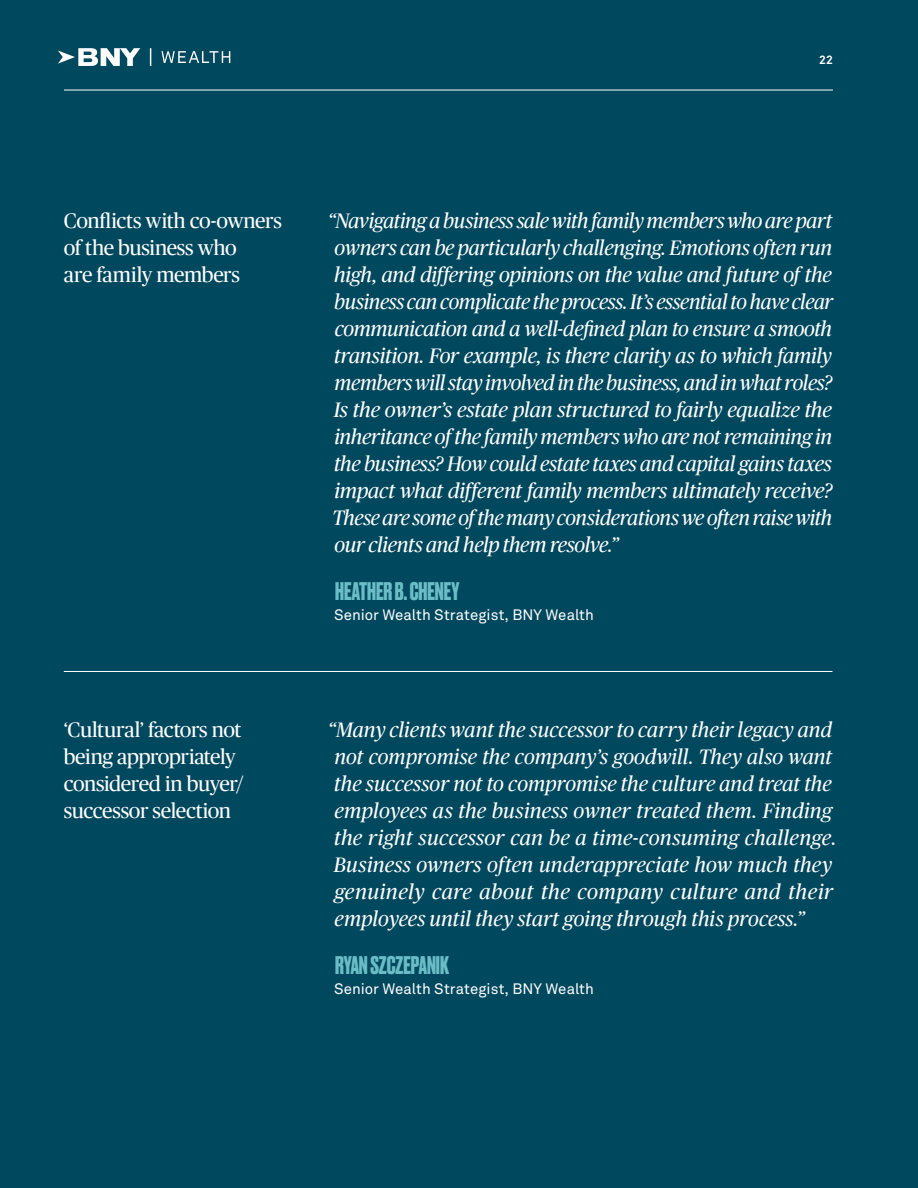
<style>
.page{position:relative;width:918px;height:1188px;background:#00485e}
.page>*{position:absolute;margin:0;border:0;box-sizing:border-box;transform-origin:0 0}
.t1{font:700 24px "Druk";color:#6abdc6}
.t2{font:italic 21px/27px "Publico Pro";letter-spacing:.005em;color:#fff;text-align:justify}
.t3{font:21px/27px "Publico Pro";letter-spacing:-.02em;color:#fff}
.t4{font:15px "Akkurat Pro";color:#fff}
.t5{font:700 12px "Akkurat Pro";color:#fff}
</style>
<div class="page">
<svg style="left:58px;top:48px;width:172px;height:18px"></svg>
<hr style="left:64px;top:90px;width:769px;height:1px;background:#fff">
<hr style="left:64px;top:671px;width:769px;height:1px;background:#fff">
<p class="t5" style="left:819px;top:52px;width:15px">22</p>
<p class="t3" style="left:64px;top:206px;width:220px">Conflicts with co-owners of the business who<br>are family members</p>
<p class="t3" style="left:64px;top:715px;width:182px">‘Cultural’ factors not being appropriately considered in buyer/ successor selection</p>
<p class="t2" style="left:328px;top:206px;width:507px">“Navigating a business sale with family members who are part owners can be particularly challenging. Emotions often run high, and differing opinions on the value and future of the business can complicate the process. It’s essential to have clear communication and a well-defined plan to ensure a smooth transition. For example, is there clarity as to which family members will stay involved in the business, and in what roles?<br>Is the owner’s estate plan structured to fairly equalize the inheritance of the family members who are not remaining in the business? How could estate taxes and capital gains taxes impact what different family members ultimately receive?<br>These are some of the many considerations we often raise with our clients and help them resolve.”</p>
<p class="t1" style="left:335px;top:575px;width:125px">HEATHER B. CHENEY</p>
<p class="t4" style="left:334px;top:606px;width:261px">Senior Wealth Strategist, BNY Wealth</p>
<p class="t2" style="left:328px;top:715px;width:510px;text-align:left">“Many clients want the successor to carry their legacy and not compromise the company’s goodwill. They also want the successor not to compromise the culture and treat the employees as the business owner treated them. Finding the right successor can be a time-consuming challenge.<br>Business owners often underappreciate how much they genuinely care about the company culture and their employees until they start going through this process.”</p>
<p class="t1" style="left:335px;top:949px;width:115px">RYAN SZCZEPANIK</p>
<p class="t4" style="left:334px;top:980px;width:261px">Senior Wealth Strategist, BNY Wealth</p>
</div>
